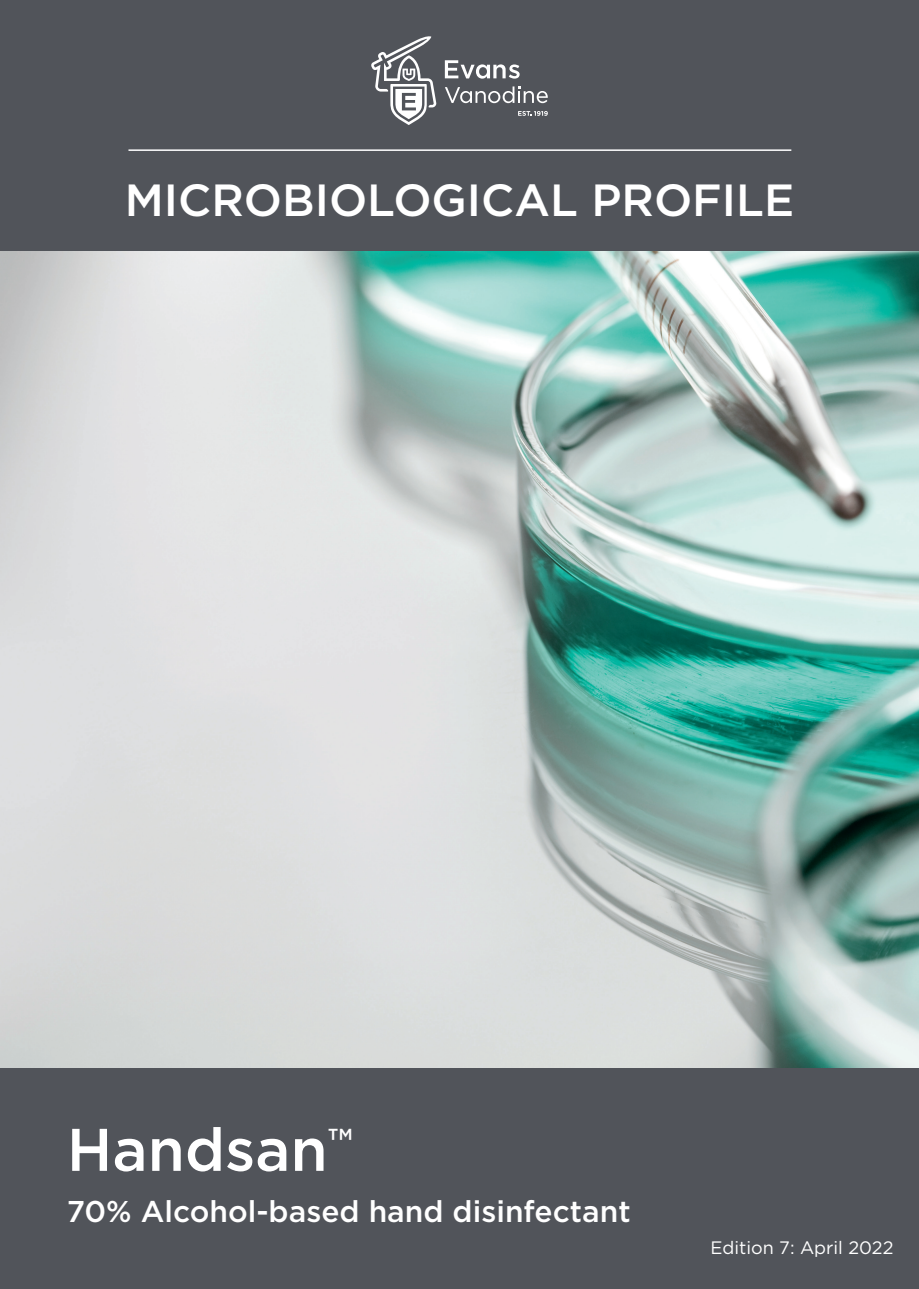
<style>
.page{position:relative;width:919px;height:1289px;background:#fff}
.page>*{position:absolute;margin:0;border:0;box-sizing:border-box;transform-origin:0 0}
.Product_Name{font:500 60px "Gotham";color:#fff}
.Product_Name-2{font:500 45px "Gotham";color:#fff}
.Product_Name-3{font:500 30px "Gotham";color:#fff}
.t1{font:18px "Gotham";color:#fff}
</style>
<div class="page">
<img style="left:0;top:251px;width:918px;height:817px">
<div style="left:0;top:1068px;width:918px;height:220px;background:#51545a"></div>
<div style="left:0;top:0;width:918px;height:251px;background:#51545a"></div>
<hr style="left:128px;top:149px;width:663px;height:2px;background:#fff">
<svg style="left:371px;top:36px;width:65px;height:89px"></svg>
<svg style="left:445px;top:60px;width:74px;height:19px"></svg>
<svg style="left:445px;top:86px;width:102px;height:17px"></svg>
<svg style="left:518px;top:111px;width:29px;height:5px"></svg>
<p class="Product_Name-2" style="left:125px;top:171px;width:670px">MICROBIOLOGICAL PROFILE</p>
<p class="Product_Name" style="left:67px;top:1110px;width:287px">Handsan<sup>™</sup></p>
<p class="Product_Name-3" style="left:67px;top:1191px;width:565px">70% Alcohol-based hand disinfectant</p>
<p class="t1" style="left:710px;top:1236px;width:184px">Edition 7: April 2022</p>
</div>
